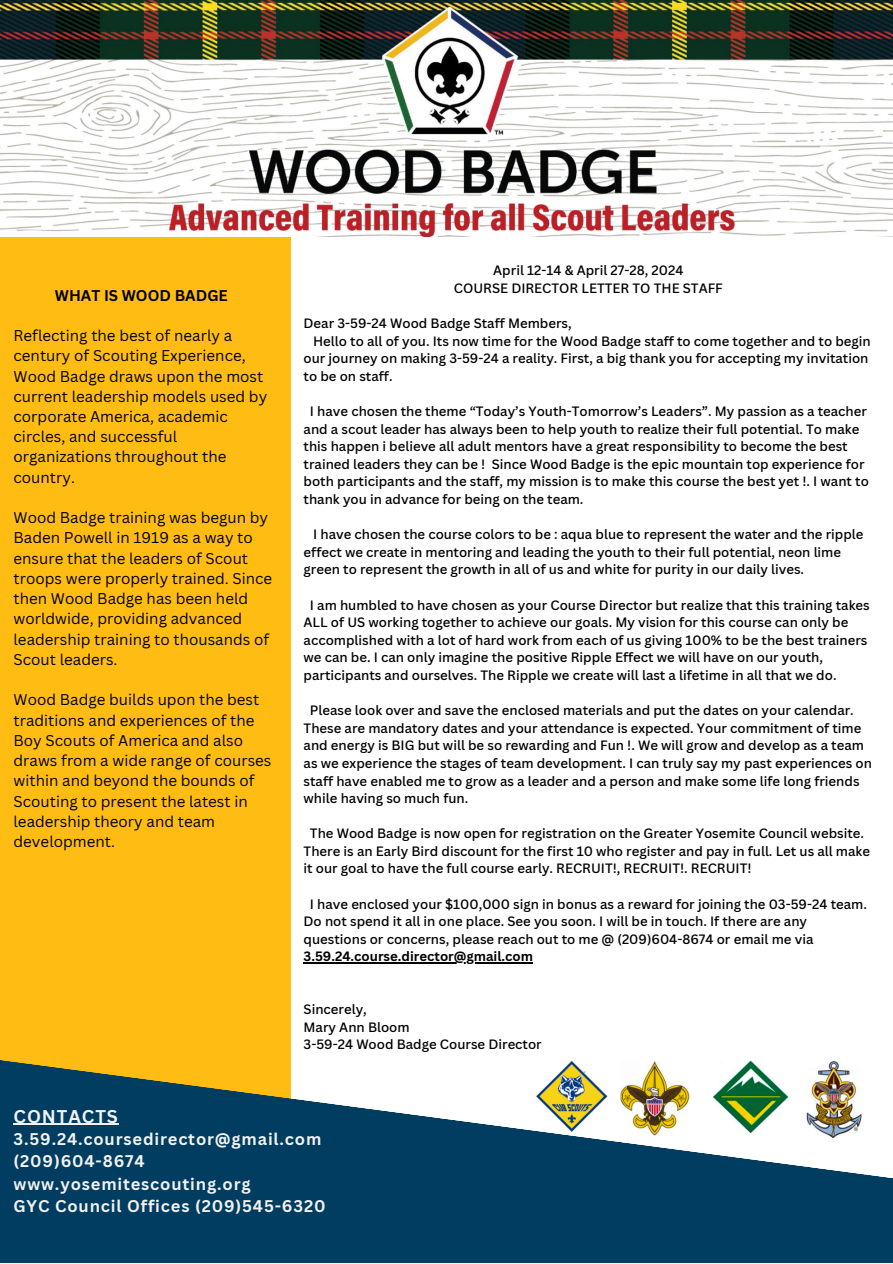
<style>
.page{position:relative;width:893px;height:1264px;background:#fff}
.page>*{position:absolute;margin:0;border:0;box-sizing:border-box;transform-origin:0 0}
.t1{font:700 18px "Canva Sans";letter-spacing:.05em;color:#f2f1f0}
.t2{font:700 16.5px "Canva Sans";letter-spacing:.05em;color:#f2f1f0}
.t3{font:15.15px/20.2px "Canva Sans";color:#000}
.t4{font:700 15.15px "Canva Sans";color:#000}
.t5{font:500 13.2px/17.5px "Canva Sans";color:#000}
.s1{font-weight:700}
</style>
<div class="page">
<div style="left:0;top:0;width:290px;height:1243px;background:#ffbd14"></div>
<hr style="left:303px;top:962px;width:230px;height:1px;background:#000">
<svg style="left:0;top:1038px;width:892px;height:224px;fill:#003d60"></svg>
<img style="left:0;top:0;width:892px;height:236px">
<hr style="left:14px;top:1123px;width:105px;height:1px;background:#f2f1f0">
<p class="t4" style="left:55px;top:284px;width:174px">WHAT IS WOOD BADGE</p>
<p class="t3" style="left:14px;top:325px;width:220px">Reflecting the best of nearly a</p>
<p class="t3" style="left:14px;top:345px;width:255px">century of Scouting Experience,<br>Wood Badge draws upon the most current leadership models used by corporate America, academic circles, and successful organizations throughout the country.</p>
<p class="t3" style="left:14px;top:507px;width:260px">Wood Badge training was begun by<br>Baden Powell in 1919 as a way to ensure that the leaders of Scout troops were properly trained. Since then Wood Badge has been held worldwide, providing advanced leadership training to thousands of<br>Scout leaders.</p>
<p class="t3" style="left:14px;top:689px;width:259px">Wood Badge builds upon the best traditions and experiences of the<br>Boy Scouts of America and also draws from a wide range of courses within and beyond the bounds of<br>Scouting to present the latest in leadership theory and team development.</p>
<p class="t5" style="left:493px;top:261px;width:192px">April 12-14 &amp; April 27-28, 2024</p>
<p class="t5" style="left:454px;top:279px;width:270px">COURSE DIRECTOR LETTER TO THE STAFF</p>
<p class="t5" style="left:303px;top:314px;width:269px">Dear 3-59-24 Wood Badge Staff Members,</p>
<p class="t5" style="left:303px;top:332px;width:568px;text-indent:10px">Hello to all of you. Its now time for the Wood Badge staff to come together and to begin our journey on making 3-59-24 a reality. First, a big thank you for accepting my invitation to be on staff.</p>
<p class="t5" style="left:303px;top:402px;width:566px;text-indent:6px">I have chosen the theme “Today’s Youth-Tomorrow’s Leaders”. My passion as a teacher and a scout leader has always been to help youth to realize their full potential. To make this happen i believe all adult mentors have a great responsibility to become the best trained leaders they can be ! Since Wood Badge is the epic mountain top experience for both participants and the staff, my mission is to make this course the best yet !. I want to thank you in advance for being on the team.</p>
<p class="t5" style="left:303px;top:525px;width:561px;text-indent:10px">I have chosen the course colors to be : aqua blue to represent the water and the ripple effect we create in mentoring and leading the youth to their full potential, neon lime green to represent the growth in all of us and white for purity in our daily lives.</p>
<p class="t5" style="left:303px;top:595px;width:567px;text-indent:6px">I am humbled to have chosen as your Course Director but realize that this training takes ALL of US working together to achieve our goals. My vision for this course can only be accomplished with a lot of hard work from each of us giving 100% to be the best trainers we can be. I can only imagine the positive Ripple Effect we will have on our youth, participants and ourselves. The Ripple we create will last a lifetime in all that we do.</p>
<p class="t5" style="left:303px;top:701px;width:569px;text-indent:6px">Please look over and save the enclosed materials and put the dates on your calendar.<br>These are mandatory dates and your attendance is expected. Your commitment of time and energy is BIG but will be so rewarding and Fun !. We will grow and develop as a team as we experience the stages of team development. I can truly say my past experiences on staff have enabled me to grow as a leader and a person and make some life long friends while having so much fun.</p>
<p class="t5" style="left:303px;top:824px;width:568px;text-indent:6px">The Wood Badge is now open for registration on the Greater Yosemite Council website.<br>There is an Early Bird discount for the first 10 who register and pay in full. Let us all make it our goal to have the full course early. RECRUIT!, RECRUIT!. RECRUIT!</p>
<p class="t5" style="left:303px;top:894px;width:565px;text-indent:6px">I have enclosed your $100,000 sign in bonus as a reward for joining the 03-59-24 team.<br>Do not spend it all in one place. See you soon. I will be in touch. If there are any questions or concerns, please reach out to me @ (209)604-8674 or email me via <span class="s1">3.59.24.course.director@gmail.com</span></p>
<p class="t5" style="left:303px;top:1000px;width:65px">Sincerely,</p>
<p class="t5" style="left:303px;top:1017px;width:108px">Mary Ann Bloom</p>
<p class="t5" style="left:303px;top:1035px;width:240px">3-59-24 Wood Badge Course Director</p>
<p class="t1" style="left:14px;top:1103px;width:106px">CONTACTS</p>
<p class="t2" style="left:14px;top:1127px;width:309px">3.59.24.coursedirector@gmail.com</p>
<p class="t2" style="left:14px;top:1149px;width:133px">(209)604-8674</p>
<p class="t2" style="left:14px;top:1172px;width:238px">www.yosemitescouting.org</p>
<p class="t2" style="left:14px;top:1194px;width:313px">GYC Council Offices (209)545-6320</p>
</div>
